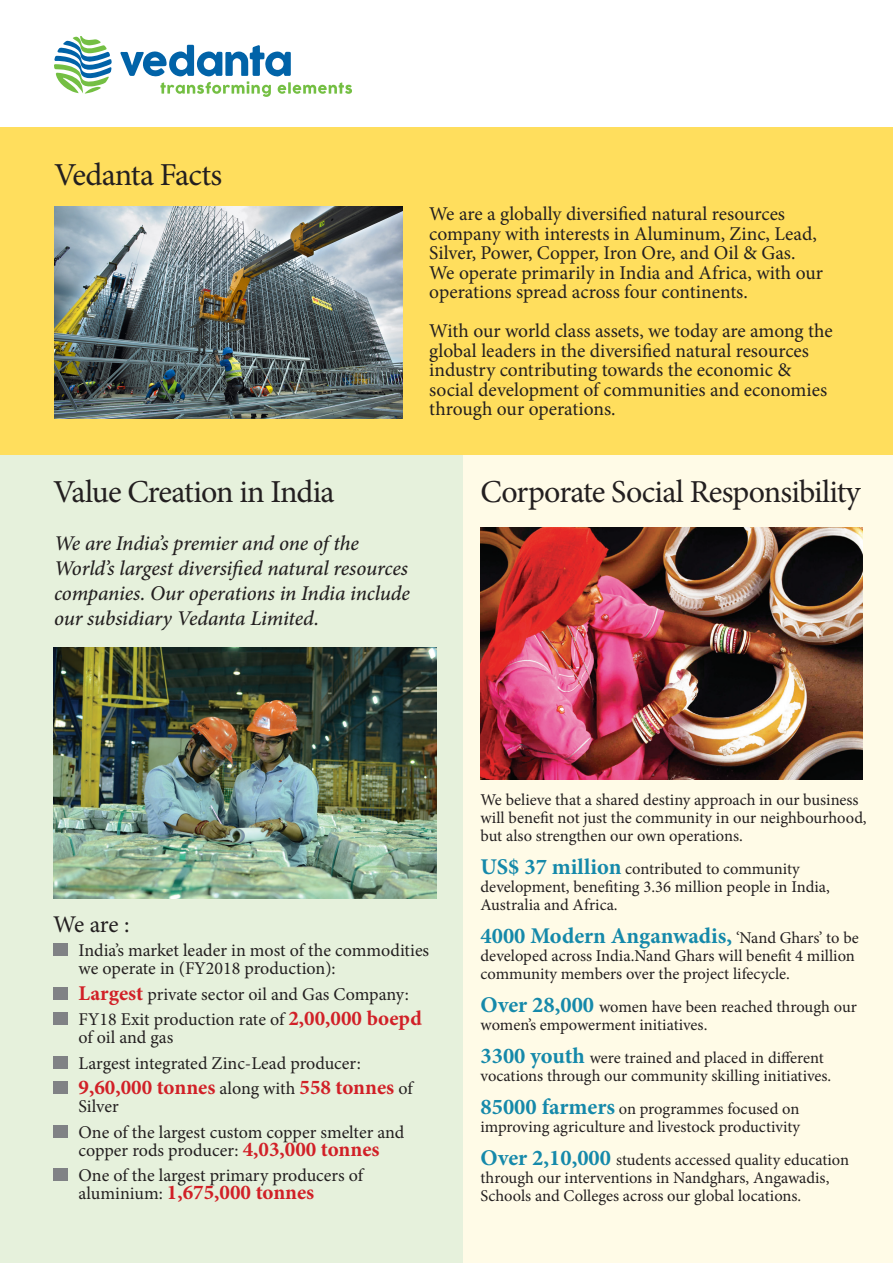
<style>
.page{position:relative;width:893px;height:1263px;background:#fff}
.page>*{position:absolute;margin:0;border:0;box-sizing:border-box;transform-origin:0 0}
.t1{font:32.1px "Minion Pro";letter-spacing:-.025em;color:#231f20}
.t2{font:24px "Minion Pro";color:#231f20}
.t3{font:700 22.5px "Minion Pro";color:#1589aa}
.t4{font:italic 500 21px/25.2px "Minion Pro";letter-spacing:-.01em;color:#231f20}
.t5{font:700 21px "Minion Pro";color:#d12027}
.t6{font:19.5px/19.5px "Minion Pro";color:#231f20}
.t7{font:18px/18px "Minion Pro";letter-spacing:-.005em;color:#231f20}
.t8{font:16.5px/18px "Minion Pro";color:#231f20}
.s1{font-weight:700;font-size:21px;color:#d12027}
.s2{font-weight:400;font-size:18px;color:#231f20}
.s3{font-weight:700;font-size:22.5px;color:#1589aa}
.s4{font-weight:400;font-size:16.5px;color:#231f20}
</style>
<div class="page">
<div style="left:0;top:127px;width:893px;height:329px;background:#ffde5d"></div>
<div style="left:0;top:456px;width:466px;height:807px;background:#e6f1dc"></div>
<div style="left:464px;top:456px;width:429px;height:807px;background:#fffbe7"></div>
<svg style="left:54px;top:36px;width:58px;height:58px"></svg>
<svg style="left:120px;top:45px;width:232px;height:52px"></svg>
<div style="left:53px;top:943px;width:14px;height:13px;background:#808285"></div>
<div style="left:53px;top:987px;width:14px;height:12px;background:#808285"></div>
<div style="left:53px;top:1012px;width:14px;height:13px;background:#808285"></div>
<div style="left:53px;top:1056px;width:14px;height:12px;background:#808285"></div>
<div style="left:53px;top:1081px;width:14px;height:13px;background:#808285"></div>
<div style="left:53px;top:1125px;width:14px;height:12px;background:#808285"></div>
<div style="left:53px;top:1168px;width:14px;height:13px;background:#808285"></div>
<img style="left:54px;top:206px;width:348px;height:212px">
<img style="left:53px;top:647px;width:384px;height:252px">
<img style="left:480px;top:528px;width:382px;height:251px">
<p class="t1" style="left:54px;top:153px;width:170px">Vedanta Facts</p>
<p class="t6" style="left:429px;top:205px;width:395px">We are a globally diversified natural resources company with interests in Aluminum, Zinc, Lead, Silver, Power, Copper, Iron Ore, and Oil &amp; Gas.<br>We operate primarily in India and Africa, with our operations spread across four continents.</p>
<p class="t6" style="left:429px;top:322px;width:405px">With our world class assets, we today are among the global leaders in the diversified natural resources industry contributing towards the economic &amp; social development of communities and economies through our operations.</p>
<p class="t1" style="left:53px;top:470px;width:283px">Value Creation in India</p>
<p class="t1" style="left:480px;top:470px;width:381px">Corporate Social Responsibility</p>
<p class="t4" style="left:54px;top:530px;width:358px">We are India’s premier and one of the World’s largest diversified natural resources companies. Our operations in India include our subsidiary Vedanta Limited.</p>
<p class="t2" style="left:53px;top:908px;width:78px">We are :</p>
<p class="t7" style="left:79px;top:941px;width:352px">India’s market leader in most of the commodities we operate in (FY2018 production):</p>
<p class="t7" style="left:79px;top:985px;width:332px"><span class="s1">Largest</span> private sector oil and Gas Company:</p>
<p class="t7" style="left:79px;top:1010px;width:345px">FY18 Exit production rate of <span class="s1">2,00,000 boepd </span>of oil and gas</p>
<p class="t7" style="left:79px;top:1054px;width:284px">Largest integrated Zinc-Lead producer:</p>
<p class="t5" style="left:79px;top:1072px;width:336px">9,60,000 tonnes <span class="s2">along with</span> 558 tonnes <span class="s2">of</span></p>
<p class="t7" style="left:79px;top:1097px;width:42px">Silver</p>
<p class="t7" style="left:79px;top:1123px;width:327px">One of the largest custom copper smelter and copper rods producer: <span class="s1">4,03,000 tonnes</span></p>
<p class="t7" style="left:79px;top:1166px;width:286px">One of the largest primary producers of</p>
<p class="t5" style="left:79px;top:1177px;width:237px"><span class="s2">aluminium:</span> 1,675,000 tonnes</p>
<p class="t8" style="left:480px;top:791px;width:388px">We believe that a shared destiny approach in our business will benefit not just the community in our neighbourhood, but also strengthen our own operations.</p>
<p class="t8" style="left:480px;top:860px;width:351px"><span class="s3">US$ 37 million</span> contributed to community development, benefiting 3.36 million people in India,<br>Australia and Africa.</p>
<p class="t3" style="left:480px;top:920px;width:380px">4000 Modern Anganwadis, <span class="s4">‘Nand Ghars’ to be</span></p>
<p class="t8" style="left:480px;top:947px;width:376px">developed across India.Nand Ghars will benefit 4 million community members over the project lifecycle.</p>
<p class="t8" style="left:480px;top:998px;width:378px"><span class="s3">Over 28,000</span> women have been reached through our women’s empowerment initiatives.</p>
<p class="t8" style="left:480px;top:1049px;width:352px"><span class="s3">3300 youth</span> were trained and placed in different vocations through our community skilling initiatives.</p>
<p class="t8" style="left:480px;top:1100px;width:321px"><span class="s3">85000 farmers</span> on programmes focused on improving agriculture and livestock productivity</p>
<p class="t8" style="left:480px;top:1151px;width:370px"><span class="s3">Over 2,10,000</span> students accessed quality education through our interventions in Nandghars, Angawadis,<br>Schools and Colleges across our global locations.</p>
</div>
